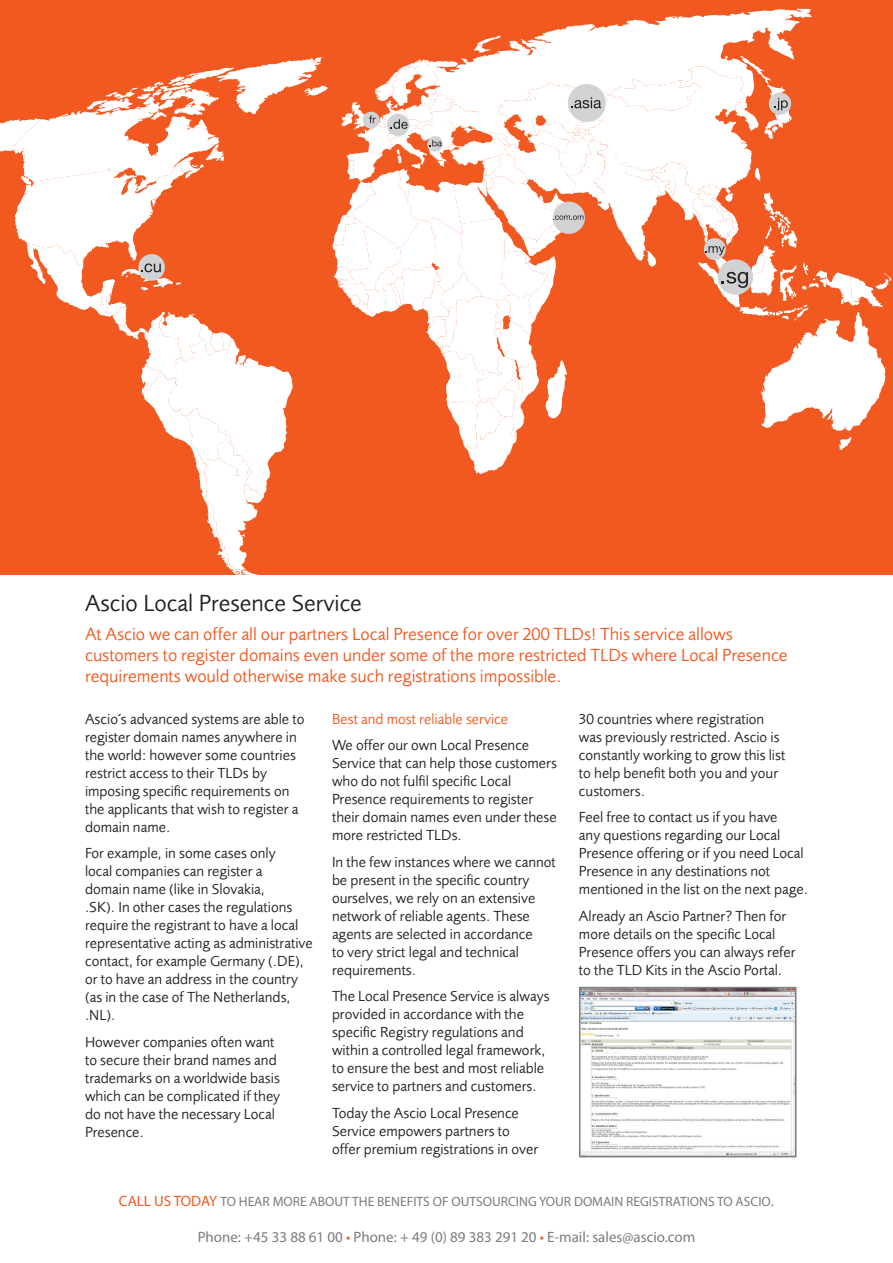
<style>
.page{position:relative;width:893px;height:1263px;background:#fff}
.page>*{position:absolute;margin:0;border:0;box-sizing:border-box;transform-origin:0 0}
.t1{font:24px "Foundry Sans";color:#231f20}
.t2{font:18px/21px "Foundry Sans";color:#f15921}
.t3{font:15px/18px "Foundry Sans";color:#231f20}
.t4{font:15px "Myriad Pro";color:#7a7c7f}
.t5{font:15px "Foundry Sans";color:#f15921}
.t6{font:13.5px "Myriad Pro";color:#7a7c7f}
.s1{font-size:15px;color:#f15921}
.s2{font-size:15px}
.s3{color:#f15921}
</style>
<div class="page">
<div style="left:0;top:0;width:893px;height:574px;background:#f15921"></div>
<img style="left:582px;top:990px;width:211px;height:164px">
<div style="left:579px;top:987px;width:217px;height:170px;border:2px solid #7c7e81"></div>
<svg style="left:542px;top:9px;width:270px;height:26px;fill:#fff"></svg>
<svg style="left:0;top:35px;width:892px;height:540px"></svg>
<h1 class="t1" style="left:85px;top:589px;width:278px">Ascio Local Presence Service</h1>
<p class="t2" style="left:85px;top:623px;width:704px">At Ascio we can offer all our partners Local Presence for over 200 TLDs! This service allows customers to register domains even under some of the more restricted TLDs where Local Presence requirements would otherwise make such registrations impossible.</p>
<p class="t3" style="left:85px;top:710px;width:221px">Ascio´s advanced systems are able to register domain names anywhere in the world: however some countries restrict access to their TLDs by imposing specific requirements on the applicants that wish to register a domain name.</p>
<p class="t3" style="left:85px;top:844px;width:229px">For example, in some cases only<br>local companies can register a<br>domain name (like in Slovakia,<br>.SK). In other cases the regulations require the registrant to have a local representative acting as administrative contact, for example Germany (.DE), or to have an address in the country (as in the case of The Netherlands, .NL).</p>
<p class="t3" style="left:85px;top:1033px;width:197px">However companies often want to secure their brand names and trademarks on a worldwide basis which can be complicated if they do not have the necessary Local<br>Presence.</p>
<p class="t5" style="left:332px;top:710px;width:178px">Best and most reliable service</p>
<p class="t3" style="left:332px;top:736px;width:226px">We offer our own Local Presence<br>Service that can help those customers who do not fulfil specific Local<br>Presence requirements to register their domain names even under these more restricted TLDs.</p>
<p class="t3" style="left:332px;top:853px;width:225px">In the few instances where we cannot be present in the specific country ourselves, we rely on an extensive network of reliable agents. These agents are selected in accordance<br>to very strict legal and technical requirements.</p>
<p class="t3" style="left:332px;top:987px;width:219px">The Local Presence Service is always provided in accordance with the specific Registry regulations and within a controlled legal framework, to ensure the best and most reliable service to partners and customers.</p>
<p class="t3" style="left:332px;top:1104px;width:208px">Today the Ascio Local Presence<br>Service empowers partners to offer premium registrations in over</p>
<p class="t3" style="left:579px;top:710px;width:208px">30 countries where registration was previously restricted. Ascio is constantly working to grow this list to help benefit both you and your customers.</p>
<p class="t3" style="left:579px;top:808px;width:230px">Feel free to contact us if you have<br>any questions regarding our Local Presence offering or if you need Local Presence in any destinations not mentioned in the list on the next page.</p>
<p class="t3" style="left:579px;top:907px;width:218px">Already an Ascio Partner? Then for more details on the specific Local Presence offers you can always refer to the TLD Kits in the Ascio Portal.</p>
<p class="t6" style="left:119px;top:1193px;width:656px"><span class="s1">CALL US TODAY</span> TO HEAR MORE ABOUT THE BENEFITS OF OUTSOURCING YOUR DOMAIN REGISTRATIONS TO ASCIO<span class="s2">.</span></p>
<p class="t4" style="left:198px;top:1228px;width:499px">Phone: +45 33 88 61 00 <span class="s3">•</span> Phone: + 49 (0) 89 383 291 20 <span class="s3">•</span> E-mail: sales@ascio.com</p>
</div>
